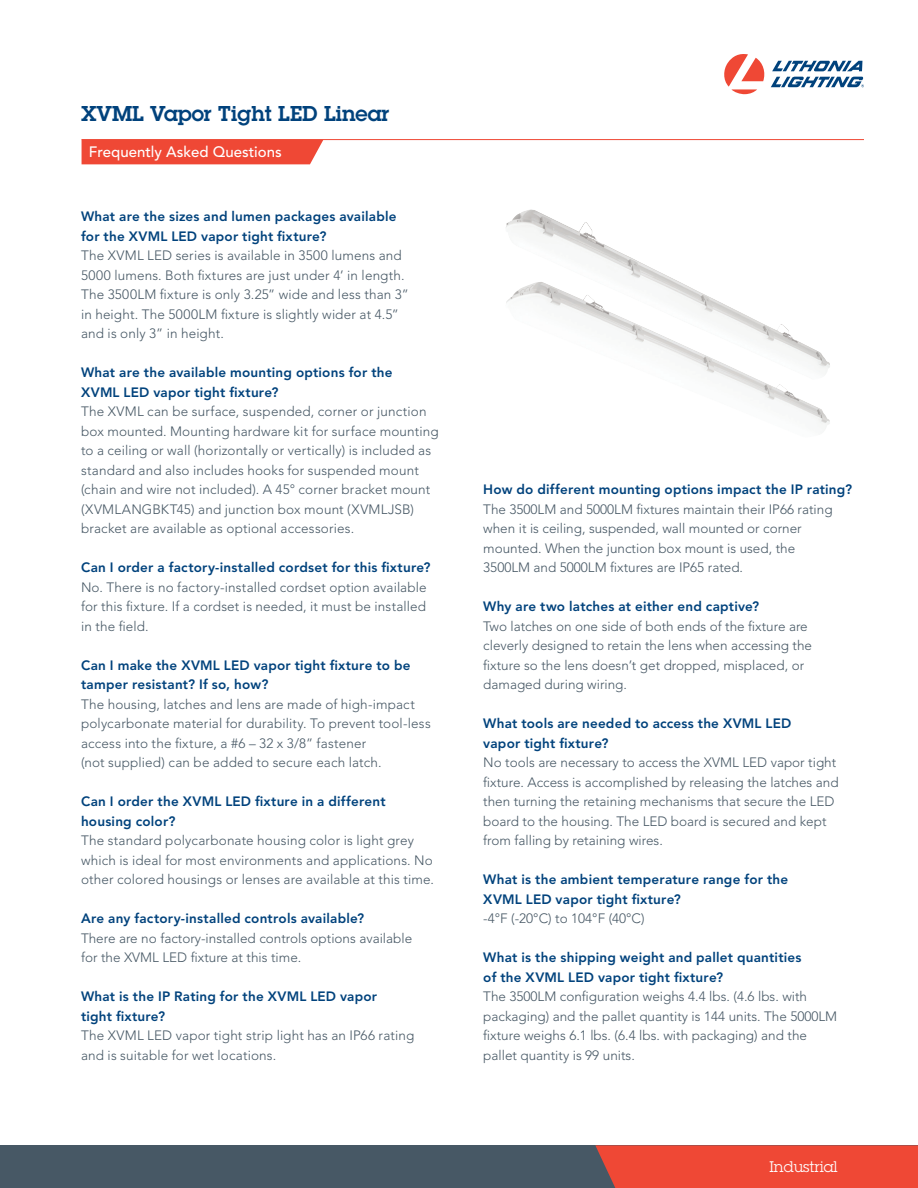
<style>
.page{position:relative;width:918px;height:1188px;background:#fff}
.page>*{position:absolute;margin:0;border:0;box-sizing:border-box;transform-origin:0 0}
.t1{font:600 21px "Lubalin Graph Std";color:#01427c}
.t2{font:500 15px "Avenir LT Std";color:#fff}
.Segment{font:15px "Lubalin Graph Std";color:#fff}
.t3{font:300 13.5px/19.5px "Avenir LT Std";letter-spacing:.005em;color:#475865}
.t4{font:800 13.5px/19.5px "Avenir LT Std";letter-spacing:.015em;color:#01427c}
</style>
<div class="page">
<img style="left:506px;top:209px;width:173px;height:73px">
<img style="left:506px;top:282px;width:324px;height:147px">
<hr style="left:82px;top:139px;width:782px;height:1px;background:#ef4835">
<div style="left:82px;top:140px;width:241px;height:24px;background:#ef4835"></div>
<svg style="left:724px;top:54px;width:140px;height:40px"></svg>
<div style="left:0;top:1145px;width:918px;height:43px;background:#475865"></div>
<div style="left:595px;top:1145px;width:323px;height:43px;background:#ef4835"></div>
<h1 class="t1" style="left:81px;top:100px;width:310px">XVML Vapor Tight LED Linear</h1>
<p class="t2" style="left:89px;top:143px;width:194px">Frequently Asked Questions</p>
<p class="t4" style="left:81px;top:207px;width:317px">What are the sizes and lumen packages available for the XVML LED vapor tight fixture?</p>
<p class="t3" style="left:81px;top:246px;width:329px">The XVML LED series is available in 3500 lumens and 5000 lumens. Both fixtures are just under 4’ in length.<br>The 3500LM fixture is only 3.25” wide and less than 3” in height. The 5000LM fixture is slightly wider at 4.5” and is only 3” in height.</p>
<p class="t4" style="left:81px;top:363px;width:313px">What are the available mounting options for the<br>XVML LED vapor tight fixture?</p>
<p class="t3" style="left:81px;top:402px;width:359px">The XVML can be surface, suspended, corner or junction box mounted. Mounting hardware kit for surface mounting to a ceiling or wall (horizontally or vertically) is included as standard and also includes hooks for suspended mount (chain and wire not included). A 45° corner bracket mount (XVMLANGBKT45) and junction box mount (XVMLJSB) bracket are available as optional accessories.</p>
<p class="t4" style="left:81px;top:558px;width:351px">Can I order a factory-installed cordset for this fixture?</p>
<p class="t3" style="left:81px;top:577px;width:347px;text-align:justify">No. There is no factory-installed cordset option available for this fixture. If a cordset is needed, it must be installed in the field.</p>
<p class="t4" style="left:81px;top:655px;width:331px">Can I make the XVML LED vapor tight fixture to be tamper resistant? If so, how?</p>
<p class="t3" style="left:81px;top:694px;width:351px">The housing, latches and lens are made of high-impact polycarbonate material for durability. To prevent tool-less access into the fixture, a #6 – 32 x 3/8” fastener<br>(not supplied) can be added to secure each latch.</p>
<p class="t4" style="left:81px;top:792px;width:306px">Can I order the XVML LED fixture in a different housing color?</p>
<p class="t3" style="left:81px;top:831px;width:355px">The standard polycarbonate housing color is light grey which is ideal for most environments and applications. No other colored housings or lenses are available at this time.</p>
<p class="t4" style="left:81px;top:909px;width:285px">Are any factory-installed controls available?</p>
<p class="t3" style="left:81px;top:928px;width:333px">There are no factory-installed controls options available for the XVML LED fixture at this time.</p>
<p class="t4" style="left:81px;top:987px;width:298px">What is the IP Rating for the XVML LED vapor tight fixture?</p>
<p class="t3" style="left:81px;top:1026px;width:335px">The XVML LED vapor tight strip light has an IP66 rating and is suitable for wet locations.</p>
<p class="t4" style="left:483px;top:480px;width:370px">How do different mounting options impact the IP rating?</p>
<p class="t3" style="left:483px;top:499px;width:351px">The 3500LM and 5000LM fixtures maintain their IP66 rating when it is ceiling, suspended, wall mounted or corner mounted. When the junction box mount is used, the 3500LM and 5000LM fixtures are IP65 rated.</p>
<p class="t4" style="left:483px;top:597px;width:278px">Why are two latches at either end captive?</p>
<p class="t3" style="left:483px;top:616px;width:330px">Two latches on one side of both ends of the fixture are cleverly designed to retain the lens when accessing the fixture so the lens doesn’t get dropped, misplaced, or damaged during wiring.</p>
<p class="t4" style="left:483px;top:714px;width:310px">What tools are needed to access the XVML LED vapor tight fixture?</p>
<p class="t3" style="left:483px;top:753px;width:357px">No tools are necessary to access the XVML LED vapor tight fixture. Access is accomplished by releasing the latches and then turning the retaining mechanisms that secure the LED board to the housing. The LED board is secured and kept from falling by retaining wires.</p>
<p class="t4" style="left:483px;top:870px;width:306px">What is the ambient temperature range for the<br>XVML LED vapor tight fixture?</p>
<p class="t3" style="left:483px;top:909px;width:163px">-4°F (-20°C) to 104°F (40°C)</p>
<p class="t4" style="left:483px;top:948px;width:320px">What is the shipping weight and pallet quantities of the XVML LED vapor tight fixture?</p>
<p class="t3" style="left:483px;top:987px;width:355px">The 3500LM configuration weighs 4.4 lbs. (4.6 lbs. with packaging) and the pallet quantity is 144 units. The 5000LM fixture weighs 6.1 lbs. (6.4 lbs. with packaging) and the pallet quantity is 99 units.</p>
<p class="Segment" style="left:769px;top:1157px;width:70px">Industrial</p>
</div>
